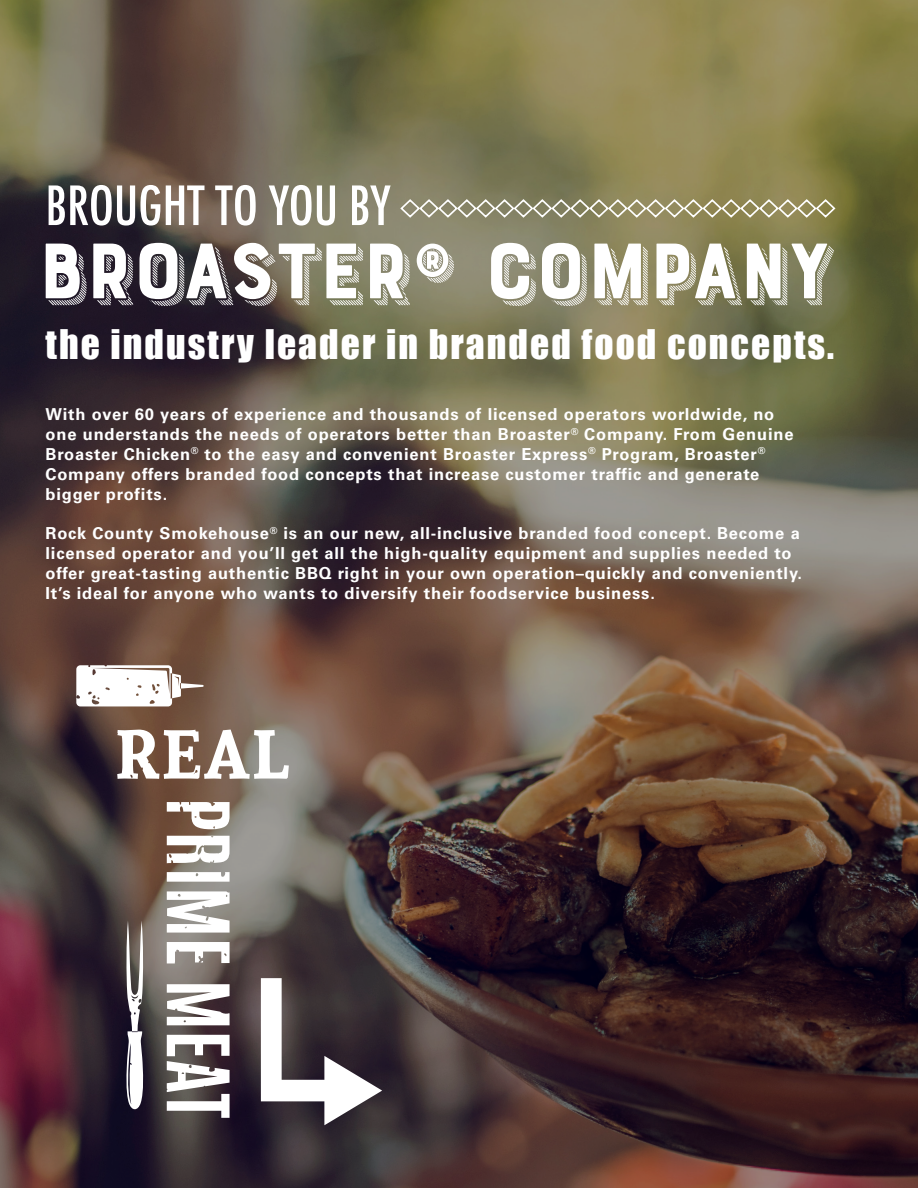
<style>
.page{position:relative;width:918px;height:1188px;background:#fff}
.page>*{position:absolute;margin:0;border:0;box-sizing:border-box;transform-origin:0 0}
.t1{font:82.8px "Bourton Drop Stripes B";color:#fff}
.t2{font:500 condensed 52.5px "Futura";color:#fff}
.t3{font:37.5px "Impact";letter-spacing:.055em;color:#fff}
.t4{font:700 16.5px/19.8px "Univers LT Std";letter-spacing:.05em;color:#fff}
.s1{font-size:81px}
</style>
<div class="page">
<img style="left:0;top:0;width:918px;height:1188px">
<svg style="left:261px;top:978px;width:121px;height:147px"></svg>
<svg style="left:399px;top:198px;width:438px;height:21px;background:#a19d7d"></svg>
<svg style="left:167px;top:984px;width:63px;height:41px"></svg>
<svg style="left:167px;top:802px;width:63px;height:27px"></svg>
<svg style="left:167px;top:836px;width:63px;height:27px"></svg>
<svg style="left:167px;top:872px;width:63px;height:10px"></svg>
<svg style="left:167px;top:942px;width:63px;height:21px"></svg>
<svg style="left:167px;top:891px;width:63px;height:42px"></svg>
<svg style="left:167px;top:1035px;width:63px;height:83px"></svg>
<svg style="left:117px;top:730px;width:172px;height:49px"></svg>
<svg style="left:126px;top:921px;width:18px;height:190px"></svg>
<svg style="left:76px;top:665px;width:128px;height:41px"></svg>
<p class="t2" style="left:46px;top:172px;width:346px">BROUGHT TO YOU BY</p>
<p class="t1" style="left:38px;top:220px;width:794px">BROASTER<span class="s1">®</span> COMPANY</p>
<p class="t3" style="left:46px;top:315px;width:790px">the industry leader in branded food concepts.</p>
<p class="t4" style="left:46px;top:405px;width:750px">With over 60 years of experience and thousands of licensed operators worldwide, no one understands the needs of operators better than Broaster<sup>®</sup> Company. From Genuine Broaster Chicken<sup>®</sup> to the easy and convenient Broaster Express<sup>®</sup> Program, Broaster<sup>® </sup>Company offers branded food concepts that increase customer traffic and generate bigger profits.</p>
<p class="t4" style="left:46px;top:524px;width:758px">Rock County Smokehouse<sup>®</sup> is an our new, all-inclusive branded food concept. Become a licensed operator and you’ll get all the high-quality equipment and supplies needed to offer great-tasting authentic BBQ right in your own operation–quickly and conveniently.<br>It’s ideal for anyone who wants to diversify their foodservice business.</p>
</div>
